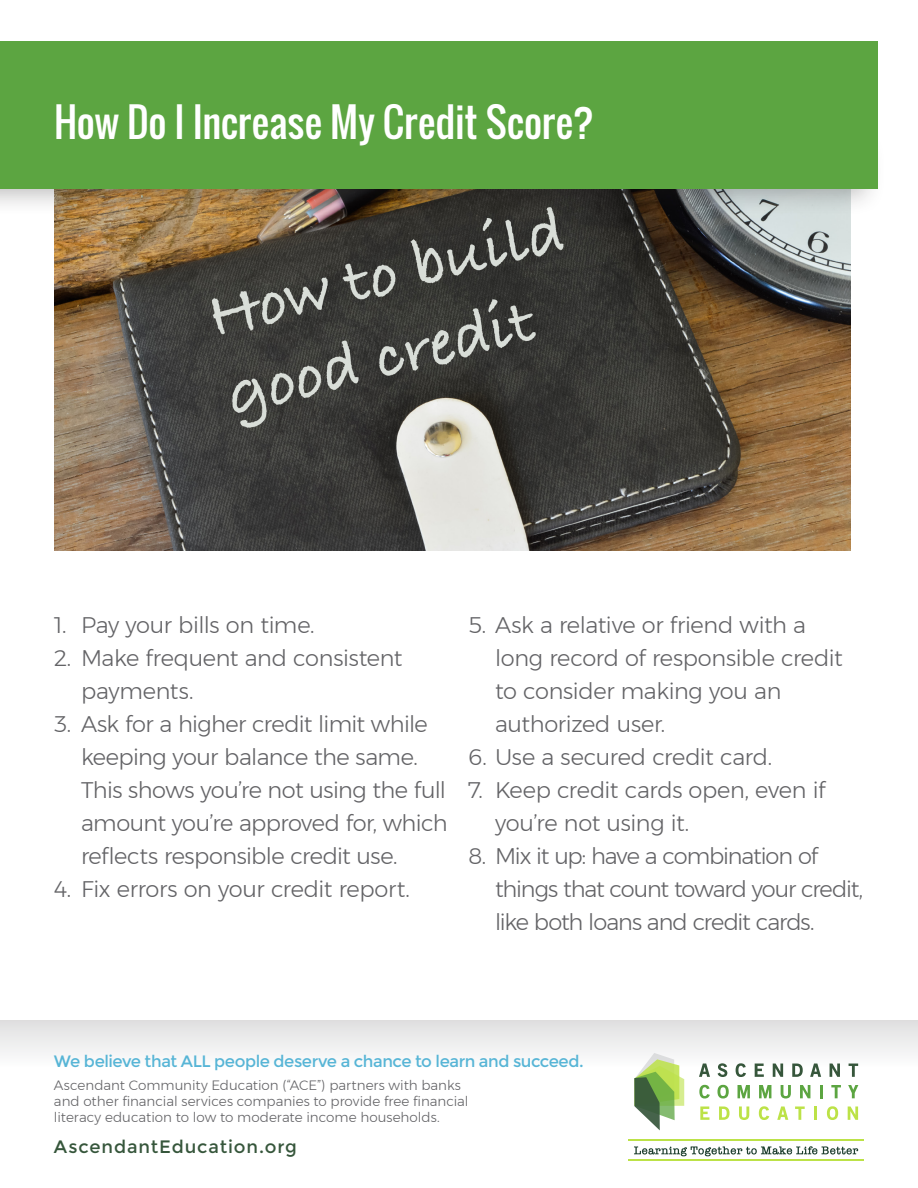
<style>
.page{position:relative;width:918px;height:1188px;background:#fff}
.page>*{position:absolute;margin:0;border:0;box-sizing:border-box;transform-origin:0 0}
.t1{font:39px "Oswald";color:#fff}
.t2{font:300 22.5px/33px "Montserrat";letter-spacing:-.025em;color:#636366}
.t3{font:300 22.5px/33px "Montserrat";letter-spacing:-.05em;color:#636366}
.t4{font:18px "Montserrat";letter-spacing:.05em;color:#36563b}
.t5{font:16.5px "Montserrat";letter-spacing:-.025em;color:#57b5d6}
.t6{font:300 13.5px/16.2px "Montserrat";color:#636366}
</style>
<div class="page">
<div style="left:0;top:1021px;width:918px;height:45px;background:linear-gradient(to bottom,#e0e0e1,#fcfcfc)"></div>
<svg style="left:699px;top:1064px;width:11px;height:13px"></svg>
<svg style="left:718px;top:1063px;width:9px;height:14px"></svg>
<svg style="left:736px;top:1063px;width:10px;height:14px"></svg>
<svg style="left:755px;top:1064px;width:9px;height:13px"></svg>
<svg style="left:773px;top:1064px;width:10px;height:13px"></svg>
<svg style="left:792px;top:1064px;width:11px;height:13px"></svg>
<svg style="left:810px;top:1064px;width:11px;height:13px"></svg>
<svg style="left:830px;top:1064px;width:10px;height:13px"></svg>
<svg style="left:849px;top:1064px;width:9px;height:13px"></svg>
<svg style="left:699px;top:1085px;width:11px;height:14px"></svg>
<svg style="left:717px;top:1085px;width:12px;height:14px"></svg>
<svg style="left:738px;top:1085px;width:12px;height:13px"></svg>
<svg style="left:759px;top:1085px;width:12px;height:13px"></svg>
<svg style="left:781px;top:1085px;width:10px;height:14px"></svg>
<svg style="left:800px;top:1085px;width:10px;height:13px"></svg>
<svg style="left:820px;top:1085px;width:2px;height:13px"></svg>
<svg style="left:831px;top:1085px;width:10px;height:13px"></svg>
<svg style="left:848px;top:1085px;width:10px;height:13px"></svg>
<svg style="left:700px;top:1107px;width:10px;height:13px"></svg>
<svg style="left:719px;top:1107px;width:11px;height:13px"></svg>
<svg style="left:739px;top:1107px;width:10px;height:13px"></svg>
<svg style="left:759px;top:1106px;width:10px;height:14px"></svg>
<svg style="left:777px;top:1107px;width:11px;height:13px"></svg>
<svg style="left:795px;top:1107px;width:10px;height:13px"></svg>
<svg style="left:814px;top:1107px;width:3px;height:13px"></svg>
<svg style="left:827px;top:1106px;width:11px;height:14px"></svg>
<svg style="left:848px;top:1107px;width:10px;height:13px"></svg>
<svg style="left:634px;top:1053px;width:50px;height:77px"></svg>
<svg style="left:634px;top:1146px;width:224px;height:10px"></svg>
<hr style="left:628px;top:1139px;width:236px;height:1px;background:#bce247">
<hr style="left:628px;top:1160px;width:236px;height:1px;background:#bce247">
<img style="left:54px;top:216px;width:796px;height:334px">
<div style="left:0;top:125px;width:886px;height:91px;background:#231f20;opacity:.3"></div>
<div style="left:0;top:42px;width:878px;height:147px;background:#5ca541"></div>
<p class="t1" style="left:54px;top:92px;width:542px">How Do I Increase My Credit Score?</p>
<p class="t2" style="left:54px;top:608px;width:262px">1. Pay your bills on time.</p>
<p class="t2" style="left:81px;top:641px;width:323px;text-indent:-27px">2. Make frequent and consistent payments.</p>
<p class="t2" style="left:81px;top:707px;width:368px;text-indent:-27px">3. Ask for a higher credit limit while keeping your balance the same.<br>This shows you’re not using the full amount you’re approved for, which reflects responsible credit use.</p>
<p class="t2" style="left:54px;top:872px;width:357px">4. Fix errors on your credit report.</p>
<p class="t2" style="left:495px;top:608px;width:349px;text-indent:-27px">5. Ask a relative or friend with a long record of responsible credit to consider making you an authorized user.</p>
<p class="t2" style="left:468px;top:740px;width:306px">6. Use a secured credit card.</p>
<p class="t2" style="left:495px;top:773px;width:332px;text-indent:-27px">7. Keep credit cards open, even if you’re not using it.</p>
<p class="t3" style="left:495px;top:839px;width:370px;text-indent:-27px">8. Mix it up: have a combination of things that count toward your credit, like both loans and credit cards.</p>
<p class="t5" style="left:54px;top:1051px;width:531px">We believe that ALL people deserve a chance to learn and succeed.</p>
<p class="t6" style="left:54px;top:1077px;width:416px">Ascendant Community Education (“ACE”) partners with banks and other financial services companies to provide free financial literacy education to low to moderate income households.</p>
<p class="t4" style="left:54px;top:1137px;width:245px">AscendantEducation.org</p>
</div>
